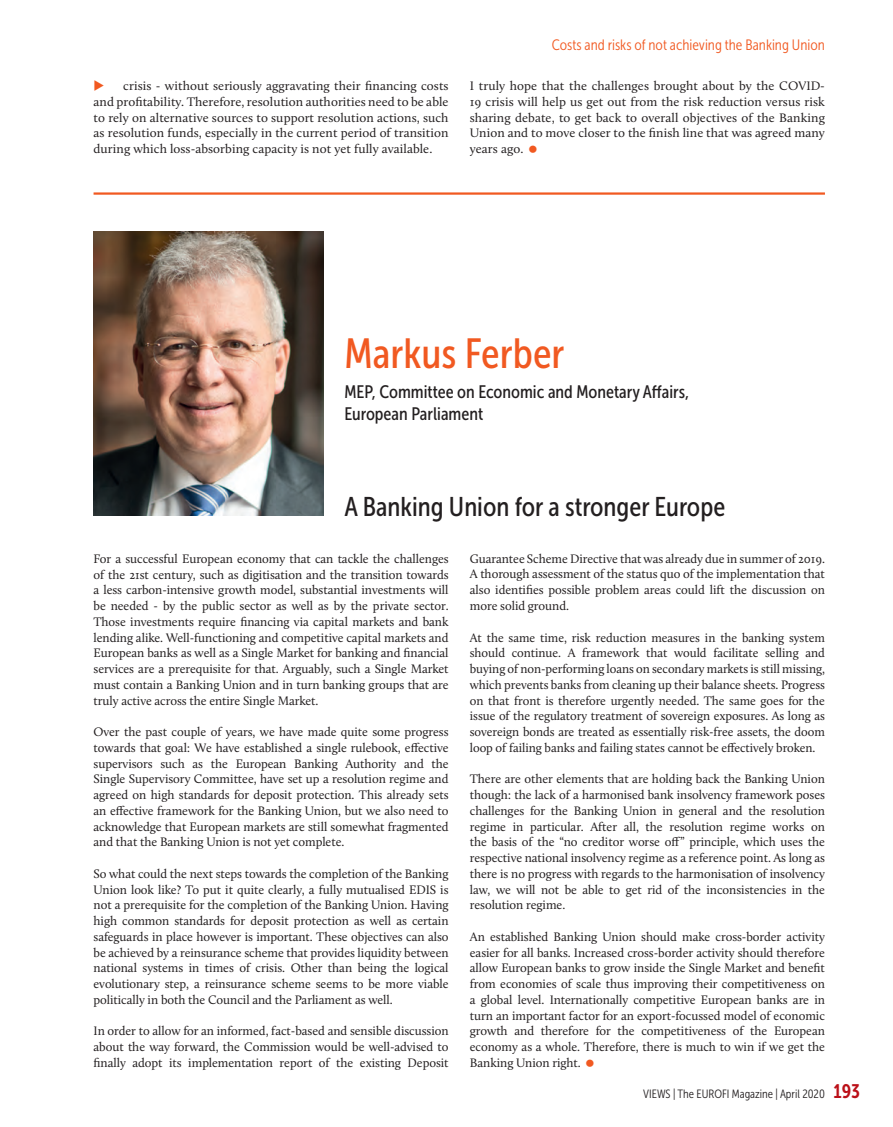
<style>
.page{position:relative;width:893px;height:1127px;background:#fff}
.page>*{position:absolute;margin:0;border:0;box-sizing:border-box;transform-origin:0 0}
.GRAND_Nom{font:42px "Museo Sans Cond 500";color:#f15921}
.GRAND_Titre{font:27px "Museo Sans Cond 500";color:#231f20}
.t1{font:19.5px "Museo Sans Cond 700";color:#bb1018}
.GRAND_Fonction{font:18px/21.6px "Museo Sans Cond 500";color:#231f20}
.t2{font:15px "Museo Sans Cond 300";color:#f15921}
.Texte_Justifié{font:12.75px/15.8px "Calluna";letter-spacing:-.005em;color:#231f20;text-align:justify}
.t3{font:12px "Museo Sans Cond 300";color:#231f20}
</style>
<div class="page">
<img style="left:94px;top:232px;width:229px;height:283px">
<hr style="left:94px;top:192px;width:731px;height:3px;background:#f15921">
<p class="t2" style="left:552px;top:37px;width:275px">Costs and risks of not achieving the Banking Union</p>
<p class="Texte_Justifié" style="left:94px;top:78px;width:357px;text-indent:30px">crisis - without seriously aggravating their financing costs and profitability. Therefore, resolution authorities need to be able to rely on alternative sources to support resolution actions, such as resolution funds, especially in the current period of transition during which loss-absorbing capacity is not yet fully available.</p>
<p class="Texte_Justifié" style="left:470px;top:78px;width:357px">I truly hope that the challenges brought about by the COVID-19 crisis will help us get out from the risk reduction versus risk sharing debate, to get back to overall objectives of the Banking Union and to move closer to the finish line that was agreed many years ago.</p>
<p class="GRAND_Nom" style="left:344px;top:330px;width:222px">Markus Ferber</p>
<p class="GRAND_Fonction" style="left:344px;top:381px;width:346px">MEP, Committee on Economic and Monetary Affairs,<br>European Parliament</p>
<p class="GRAND_Titre" style="left:344px;top:491px;width:382px">A Banking Union for a stronger Europe</p>
<p class="Texte_Justifié" style="left:94px;top:550px;width:357px">For a successful European economy that can tackle the challenges of the 21st century, such as digitisation and the transition towards a less carbon-intensive growth model, substantial investments will be needed - by the public sector as well as by the private sector.<br>Those investments require financing via capital markets and bank lending alike. Well-functioning and competitive capital markets and European banks as well as a Single Market for banking and financial services are a prerequisite for that. Arguably, such a Single Market must contain a Banking Union and in turn banking groups that are truly active across the entire Single Market.</p>
<p class="Texte_Justifié" style="left:94px;top:724px;width:357px">Over the past couple of years, we have made quite some progress towards that goal: We have established a single rulebook, effective supervisors such as the European Banking Authority and the Single Supervisory Committee, have set up a resolution regime and agreed on high standards for deposit protection. This already sets an effective framework for the Banking Union, but we also need to acknowledge that European markets are still somewhat fragmented and that the Banking Union is not yet complete.</p>
<p class="Texte_Justifié" style="left:94px;top:865px;width:357px">So what could the next steps towards the completion of the Banking Union look like? To put it quite clearly, a fully mutualised EDIS is not a prerequisite for the completion of the Banking Union. Having high common standards for deposit protection as well as certain safeguards in place however is important. These objectives can also be achieved by a reinsurance scheme that provides liquidity between national systems in times of crisis. Other than being the logical evolutionary step, a reinsurance scheme seems to be more viable politically in both the Council and the Parliament as well.</p>
<p class="Texte_Justifié" style="left:94px;top:1023px;width:357px">In order to allow for an informed, fact-based and sensible discussion about the way forward, the Commission would be well-advised to finally adopt its implementation report of the existing Deposit</p>
<p class="Texte_Justifié" style="left:470px;top:550px;width:357px">Guarantee Scheme Directive that was already due in summer of 2019.<br>A thorough assessment of the status quo of the implementation that also identifies possible problem areas could lift the discussion on more solid ground.</p>
<p class="Texte_Justifié" style="left:470px;top:629px;width:357px">At the same time, risk reduction measures in the banking system should continue. A framework that would facilitate selling and buying of non-performing loans on secondary markets is still missing, which prevents banks from cleaning up their balance sheets. Progress on that front is therefore urgently needed. The same goes for the issue of the regulatory treatment of sovereign exposures. As long as sovereign bonds are treated as essentially risk-free assets, the doom loop of failing banks and failing states cannot be effectively broken.</p>
<p class="Texte_Justifié" style="left:470px;top:771px;width:357px">There are other elements that are holding back the Banking Union though: the lack of a harmonised bank insolvency framework poses challenges for the Banking Union in general and the resolution regime in particular. After all, the resolution regime works on the basis of the “no creditor worse off” principle, which uses the respective national insolvency regime as a reference point. As long as there is no progress with regards to the harmonisation of insolvency law, we will not be able to get rid of the inconsistencies in the resolution regime.</p>
<p class="Texte_Justifié" style="left:470px;top:928px;width:357px">An established Banking Union should make cross-border activity easier for all banks. Increased cross-border activity should therefore allow European banks to grow inside the Single Market and benefit from economies of scale thus improving their competitiveness on a global level. Internationally competitive European banks are in turn an important factor for an export-focussed model of economic growth and therefore for the competitiveness of the European economy as a whole. Therefore, there is much to win if we get the Banking Union right.</p>
<p class="t3" style="left:643px;top:1087px;width:183px">VIEWS | The EUROFI Magazine | April 2020</p>
<p class="t1" style="left:833px;top:1080px;width:28px">193</p>
</div>
